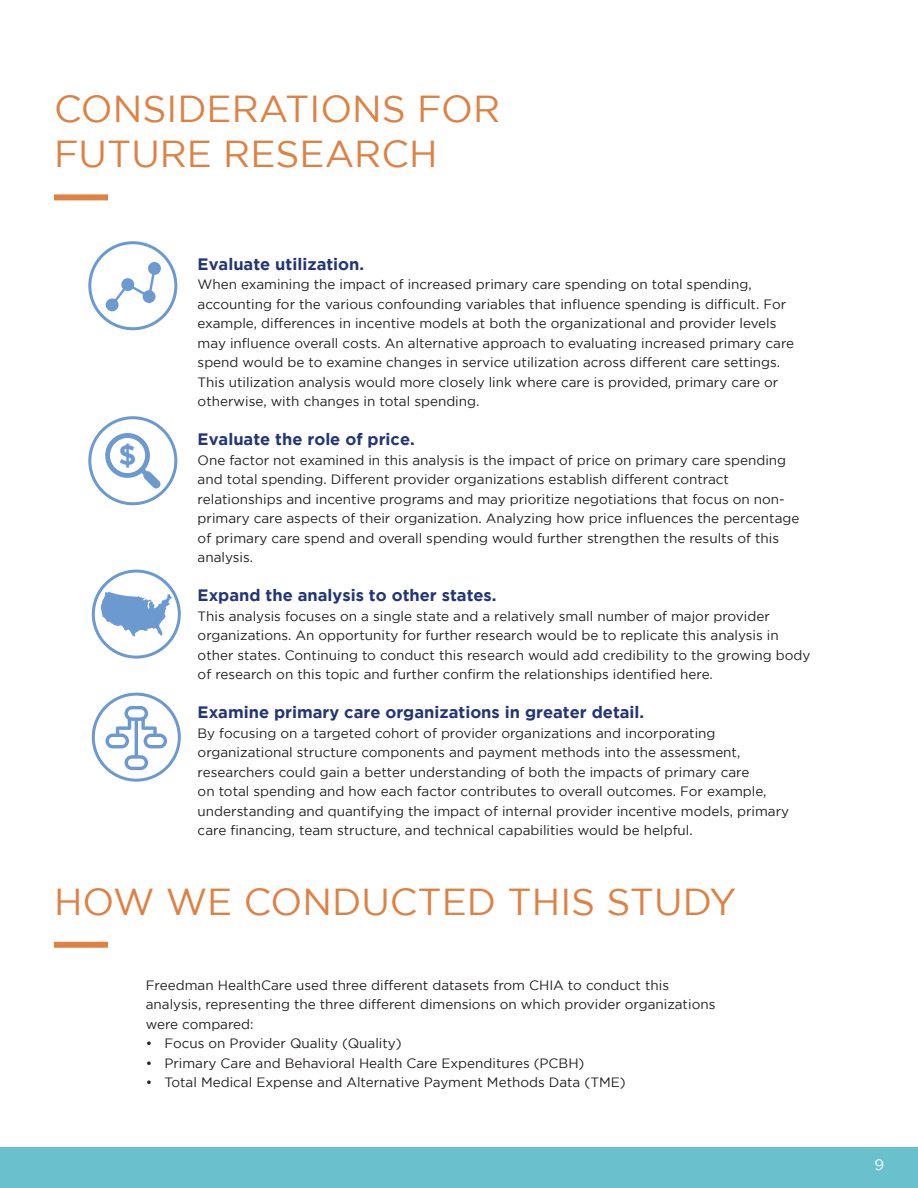
<style>
.page{position:relative;width:918px;height:1188px;background:#fff}
.page>*{position:absolute;margin:0;border:0;box-sizing:border-box;transform-origin:0 0}
.t1{font:37.5px/45px "Gotham";color:#de8144}
.t2{font:700 27.9px "Gotham";color:#6b99d0}
.t3{font:700 16.5px "Gotham";color:#243674}
.t4{font:15px "Gotham";color:#fff}
.t5{font:13.5px/19.5px "Gotham";color:#231f20}
</style>
<div class="page">
<div style="left:0;top:1148px;width:918px;height:40px;background:#6ac1cd"></div>
<div style="left:54px;top:194px;width:54px;height:6px;background:#de8144"></div>
<svg style="left:106px;top:262px;width:55px;height:49px"></svg>
<svg style="left:101px;top:592px;width:71px;height:44px"></svg>
<svg style="left:106px;top:706px;width:61px;height:64px"></svg>
<svg style="left:105px;top:433px;width:56px;height:55px"></svg>
<div style="left:88px;top:241px;width:89px;height:89px;border:3px solid #6b99d0;border-radius:50%"></div>
<div style="left:88px;top:416px;width:89px;height:89px;border:3px solid #6b99d0;border-radius:50%"></div>
<div style="left:92px;top:570px;width:89px;height:89px;border:3px solid #6b99d0;border-radius:50%"></div>
<div style="left:92px;top:693px;width:89px;height:89px;border:3px solid #6b99d0;border-radius:50%"></div>
<div style="left:54px;top:942px;width:54px;height:6px;background:#de8144"></div>
<p class="t1" style="left:54px;top:86px;width:448px">CONSIDERATIONS FOR<br>FUTURE RESEARCH</p>
<p class="t2" style="left:118px;top:439px;width:20px">$</p>
<p class="t3" style="left:198px;top:254px;width:168px">Evaluate utilization.</p>
<p class="t5" style="left:198px;top:274px;width:598px">When examining the impact of increased primary care spending on total spending, accounting for the various confounding variables that influence spending is difficult. For example, differences in incentive models at both the organizational and provider levels may influence overall costs. An alternative approach to evaluating increased primary care spend would be to examine changes in service utilization across different care settings.<br>This utilization analysis would more closely link where care is provided, primary care or otherwise, with changes in total spending.</p>
<p class="t3" style="left:198px;top:430px;width:219px">Evaluate the role of price.</p>
<p class="t5" style="left:198px;top:450px;width:603px">One factor not examined in this analysis is the impact of price on primary care spending and total spending. Different provider organizations establish different contract relationships and incentive programs and may prioritize negotiations that focus on non&shy;primary care aspects of their organization. Analyzing how price influences the percentage of primary care spend and overall spending would further strengthen the results of this analysis.</p>
<p class="t3" style="left:198px;top:586px;width:301px">Expand the analysis to other states.</p>
<p class="t5" style="left:198px;top:606px;width:614px">This analysis focuses on a single state and a relatively small number of major provider organizations. An opportunity for further research would be to replicate this analysis in other states. Continuing to conduct this research would add credibility to the growing body of research on this topic and further confirm the relationships identified here.</p>
<p class="t3" style="left:198px;top:703px;width:448px">Examine primary care organizations in greater detail.</p>
<p class="t5" style="left:198px;top:723px;width:593px">By focusing on a targeted cohort of provider organizations and incorporating organizational structure components and payment methods into the assessment, researchers could gain a better understanding of both the impacts of primary care<br>on total spending and how each factor contributes to overall outcomes. For example, understanding and quantifying the impact of internal provider incentive models, primary care financing, team structure, and technical capabilities would be helpful.</p>
<p class="t1" style="left:54px;top:879px;width:684px">HOW WE CONDUCTED THIS STUDY</p>
<p class="t5" style="left:146px;top:975px;width:571px">Freedman HealthCare used three different datasets from CHIA to conduct this analysis, representing the three different dimensions on which provider organizations were compared:</p>
<p class="t5" style="left:146px;top:1034px;width:257px">• Focus on Provider Quality (Quality)</p>
<p class="t5" style="left:146px;top:1053px;width:440px">• Primary Care and Behavioral Health Care Expenditures (PCBH)</p>
<p class="t5" style="left:146px;top:1073px;width:481px">• Total Medical Expense and Alternative Payment Methods Data (TME)</p>
<p class="t4" style="left:875px;top:1156px;width:11px">9</p>
</div>
